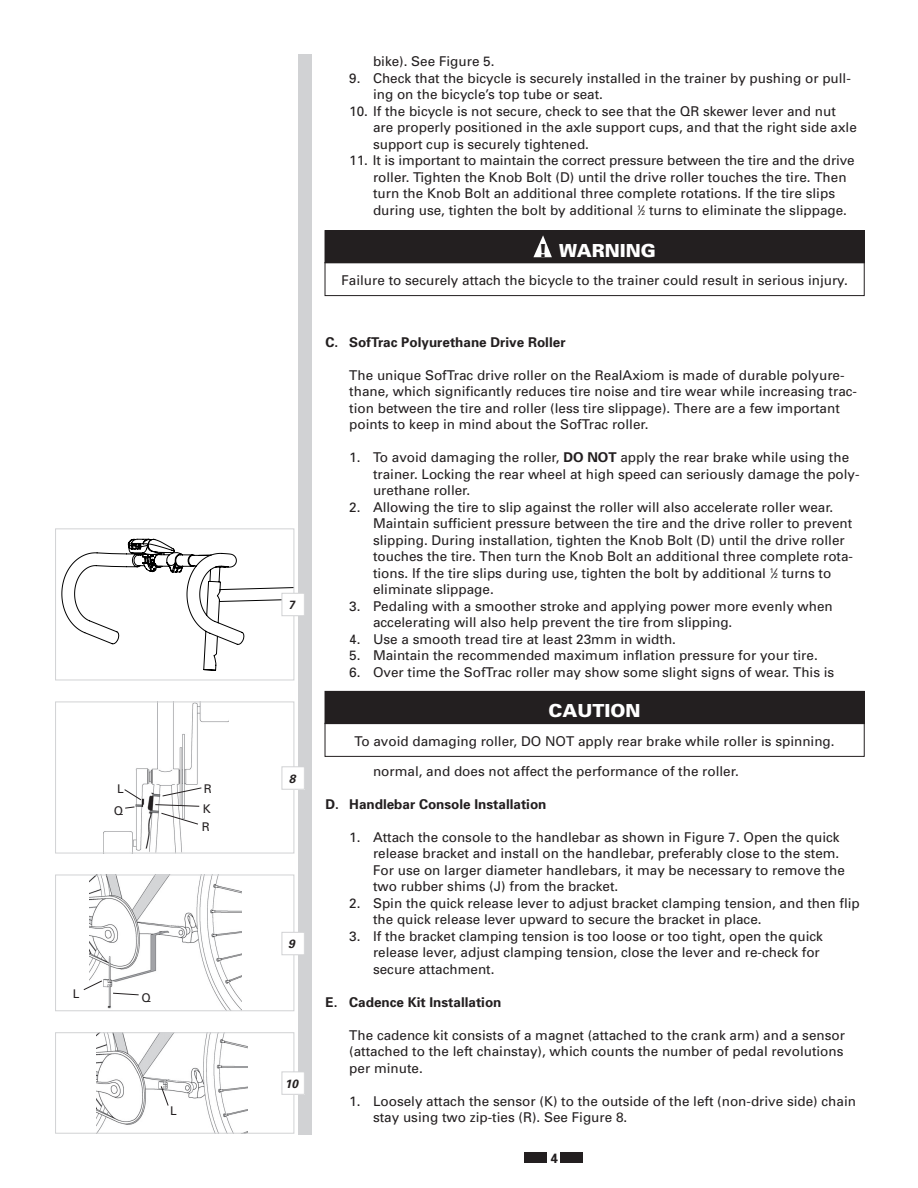
<style>
.page{position:relative;width:918px;height:1188px;background:#fff}
.page>*{position:absolute;margin:0;border:0;box-sizing:border-box;transform-origin:0 0}
.t1{font:900 18px "Univers";color:#fff}
.t2{font:13.5px/16.5px "Univers";color:#231f20}
.t3{font:700 13.5px "Univers";color:#231f20}
.t4{font:12px/22px "Univers";color:#231f20;text-align:center}
.t5{font:italic 700 12px "Univers";color:#231f20}
.s1{font-size:6.75px}
.s2{color:#231f20}
.s3{font-weight:700}
</style>
<div class="page">
<div style="left:298px;top:55px;width:14px;height:1080px;background:#d1d2d4"></div>
<div style="left:561px;top:1152px;width:22px;height:10px;background:#231f20"></div>
<div style="left:524px;top:1152px;width:22px;height:10px;background:#231f20"></div>
<svg style="left:62px;top:539px;width:230px;height:131px"></svg>
<div style="left:55px;top:528px;width:239px;height:152px;border:1px solid #d1d2d4"></div>
<div style="left:282px;top:593px;width:22px;height:23px;background:#fff"></div>
<div style="left:282px;top:593px;width:23px;height:23px;border:1px solid #d1d2d4"></div>
<div style="left:325px;top:262px;width:540px;height:34px;border:1px solid #231f20"></div>
<div style="left:325px;top:231px;width:539px;height:32px;background:#231f20"></div>
<div style="left:325px;top:230px;width:540px;height:33px;border:1px solid #231f20"></div>
<svg style="left:533px;top:235px;width:19px;height:22px"></svg>
<div style="left:325px;top:723px;width:540px;height:34px;border:1px solid #231f20"></div>
<div style="left:325px;top:691px;width:539px;height:33px;background:#231f20"></div>
<img style="left:104px;top:704px;width:125px;height:147px">
<div style="left:55px;top:702px;width:239px;height:151px;border:1px solid #d1d2d4"></div>
<svg style="left:124px;top:789px;width:18px;height:11px"></svg>
<svg style="left:125px;top:807px;width:10px;height:2px"></svg>
<svg style="left:161px;top:813px;width:37px;height:12px"></svg>
<svg style="left:162px;top:787px;width:40px;height:9px"></svg>
<svg style="left:155px;top:804px;width:45px;height:3px"></svg>
<div style="left:282px;top:767px;width:22px;height:22px;background:#fff"></div>
<div style="left:282px;top:766px;width:23px;height:24px;border:1px solid #d1d2d4"></div>
<img style="left:89px;top:877px;width:153px;height:132px">
<div style="left:55px;top:875px;width:239px;height:136px;border:1px solid #d1d2d4"></div>
<svg style="left:113px;top:993px;width:26px;height:2px"></svg>
<svg style="left:83px;top:980px;width:19px;height:10px"></svg>
<div style="left:282px;top:932px;width:22px;height:23px;background:#fff"></div>
<div style="left:282px;top:932px;width:23px;height:23px;border:1px solid #d1d2d4"></div>
<img style="left:96px;top:1034px;width:151px;height:98px">
<div style="left:55px;top:1032px;width:239px;height:102px;border:1px solid #d1d2d4"></div>
<svg style="left:161px;top:1086px;width:8px;height:20px"></svg>
<div style="left:282px;top:1072px;width:22px;height:22px;background:#fff"></div>
<div style="left:282px;top:1072px;width:23px;height:23px;border:1px solid #d1d2d4"></div>
<p class="t4" style="left:114px;top:778px;width:12px">L<br>Q</p>
<p class="t4" style="left:204px;top:778px;width:10px">R</p>
<p class="t4" style="left:202px;top:817px;width:10px">R</p>
<p class="t4" style="left:203px;top:799px;width:10px">K</p>
<p class="t4" style="left:73px;top:984px;width:8px">L</p>
<p class="t4" style="left:142px;top:988px;width:11px">Q</p>
<p class="t4" style="left:170px;top:1100px;width:8px">L</p>
<p class="t5" style="left:288px;top:601px;width:8px">7</p>
<p class="t5" style="left:289px;top:774px;width:8px">8</p>
<p class="t5" style="left:288px;top:940px;width:8px">9</p>
<p class="t5" style="left:285px;top:1079px;width:15px">10</p>
<p class="t2" style="left:373px;top:55px;width:123px">bike). See Figure 5.</p>
<p class="t2" style="left:373px;top:71px;width:479px;text-indent:-24px">9. Check that the bicycle is securely installed in the trainer by pushing or pull&shy;ing on the bicycle’s top tube or seat.</p>
<p class="t2" style="left:373px;top:104px;width:485px;text-indent:-24px">10. If the bicycle is not secure, check to see that the QR skewer lever and nut are properly positioned in the axle support cups, and that the right side axle support cup is securely tightened.</p>
<p class="t2" style="left:373px;top:154px;width:483px;text-indent:-24px">11. It is important to maintain the correct pressure between the tire and the drive roller. Tighten the Knob Bolt (D) until the drive roller touches the tire. Then turn the Knob Bolt an additional three complete rotations. If the tire slips during use, tighten the bolt by additional <sup>1</sup>⁄<span class="s1">2</span> turns to eliminate the slippage.</p>
<h1 class="t1" style="left:539px;top:244px;width:118px"><span class="s2">!</span> WARNING</h1>
<p class="t2" style="left:341px;top:273px;width:508px">Failure to securely attach the bicycle to the trainer could result in serious injury.</p>
<p class="t3" style="left:326px;top:337px;width:242px">C. SofTrac Polyurethane Drive Roller</p>
<p class="t2" style="left:349px;top:368px;width:509px">The unique SofTrac drive roller on the RealAxiom is made of durable polyure&shy;thane, which significantly reduces tire noise and tire wear while increasing trac&shy;tion between the tire and roller (less tire slippage). There are a few important points to keep in mind about the SofTrac roller.</p>
<p class="t2" style="left:373px;top:451px;width:488px;text-indent:-24px">1. To avoid damaging the roller, <span class="s3">DO NOT</span> apply the rear brake while using the trainer. Locking the rear wheel at high speed can seriously damage the poly&shy;urethane roller.</p>
<p class="t2" style="left:373px;top:500px;width:482px;text-indent:-24px">2. Allowing the tire to slip against the roller will also accelerate roller wear.<br>Maintain sufficient pressure between the tire and the drive roller to prevent slipping. During installation, tighten the Knob Bolt (D) until the drive roller touches the tire. Then turn the Knob Bolt an additional three complete rota&shy;tions. If the tire slips during use, tighten the bolt by additional <sup>1</sup>⁄<span class="s1">2</span> turns to eliminate slippage.</p>
<p class="t2" style="left:373px;top:599px;width:461px;text-indent:-24px">3. Pedaling with a smoother stroke and applying power more evenly when accelerating will also help prevent the tire from slipping.</p>
<p class="t2" style="left:349px;top:632px;width:328px">4. Use a smooth tread tire at least 23mm in width.</p>
<p class="t2" style="left:349px;top:649px;width:470px">5. Maintain the recommended maximum inflation pressure for your tire.</p>
<p class="t2" style="left:349px;top:665px;width:487px">6. Over time the SofTrac roller may show some slight signs of wear. This is</p>
<h1 class="t1" style="left:549px;top:704px;width:93px">CAUTION</h1>
<p class="t2" style="left:355px;top:734px;width:481px">To avoid damaging roller, DO NOT apply rear brake while roller is spinning.</p>
<p class="t2" style="left:373px;top:764px;width:367px">normal, and does not affect the performance of the roller.</p>
<p class="t3" style="left:326px;top:799px;width:223px">D. Handlebar Console Installation</p>
<p class="t2" style="left:373px;top:830px;width:473px;text-indent:-24px">1. Attach the console to the handlebar as shown in Figure 7. Open the quick release bracket and install on the handlebar, preferably close to the stem.<br>For use on larger diameter handlebars, it may be necessary to remove the two rubber shims (J) from the bracket.</p>
<p class="t2" style="left:373px;top:896px;width:488px;text-indent:-24px">2. Spin the quick release lever to adjust bracket clamping tension, and then flip the quick release lever upward to secure the bracket in place.</p>
<p class="t2" style="left:373px;top:929px;width:452px;text-indent:-24px">3. If the bracket clamping tension is too loose or too tight, open the quick release lever, adjust clamping tension, close the lever and re-check for secure attachment.</p>
<p class="t3" style="left:326px;top:997px;width:178px">E. Cadence Kit Installation</p>
<p class="t2" style="left:349px;top:1028px;width:497px;text-align:justify">The cadence kit consists of a magnet (attached to the crank arm) and a sensor (attached to the left chainstay), which counts the number of pedal revolutions per minute.</p>
<p class="t2" style="left:373px;top:1094px;width:485px;text-indent:-24px">1. Loosely attach the sensor (K) to the outside of the left (non-drive side) chain stay using two zip-ties (R). See Figure 8.</p>
<p class="t3" style="left:550px;top:1153px;width:9px">4</p>
</div>
